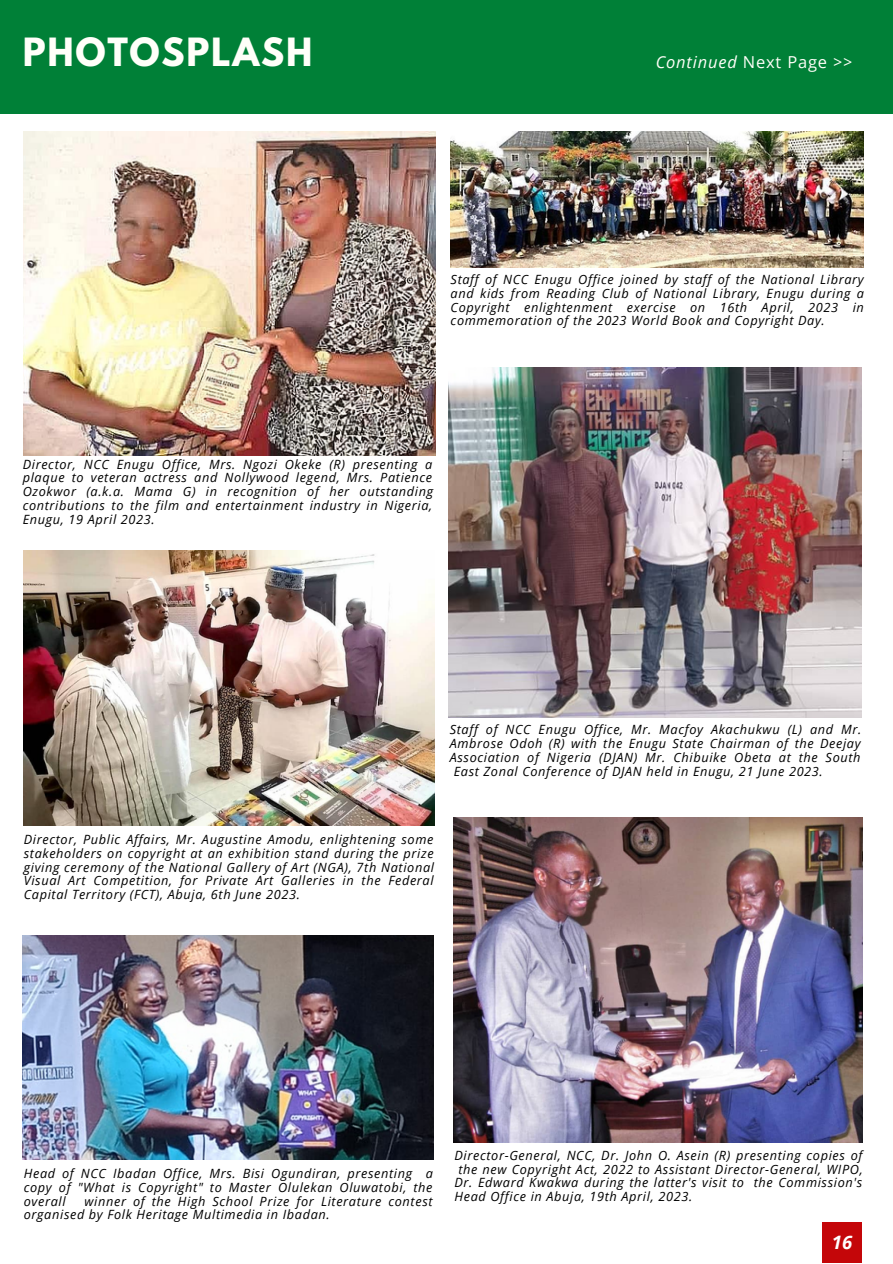
<style>
.page{position:relative;width:893px;height:1264px;background:#fff}
.page>*{position:absolute;margin:0;border:0;box-sizing:border-box;transform-origin:0 0}
.t1{font:700 34.5px "League Spartan";letter-spacing:.05em;color:#fffff9}
.t2{font:italic 700 18.45px "Open Sans";color:#fff}
.t3{font:italic 16.5px "Open Sans";letter-spacing:.05em;color:#fffff9}
.t4{font:italic 12.75px/13.8px "Open Sans";letter-spacing:.05em;color:#000;text-align:justify}
.s1{font-style:normal}
</style>
<div class="page">
<div style="left:0;top:0;width:892px;height:114px;background:#008037"></div>
<div style="left:822px;top:1222px;width:39px;height:40px;background:#c40609"></div>
<img style="left:24px;top:131px;width:411px;height:324px">
<img style="left:450px;top:131px;width:413px;height:136px">
<img style="left:24px;top:550px;width:410px;height:275px">
<img style="left:23px;top:935px;width:411px;height:224px">
<img style="left:453px;top:817px;width:409px;height:325px">
<img style="left:448px;top:368px;width:413px;height:349px">
<p class="t1" style="left:23px;top:35px;width:291px">PHOTOSPLASH</p>
<p class="t3" style="left:655px;top:50px;width:198px">Continued <span class="s1">Next Page</span> &gt;&gt;</p>
<p class="t4" style="left:450px;top:272px;width:415px">Staff of NCC Enugu Office joined by staff of the National Library and kids from Reading Club of National Library, Enugu during a Copyright enlightenment exercise on 16th April, 2023 in commemoration of the 2023 World Book and Copyright Day.</p>
<p class="t4" style="left:23px;top:457px;width:412px">Director, NCC Enugu Office, Mrs. Ngozi Okeke (R) presenting a plaque to veteran actress and Nollywood legend, Mrs. Patience Ozokwor (a.k.a. Mama G) in recognition of her outstanding contributions to the film and entertainment industry in Nigeria, Enugu, 19 April 2023.</p>
<p class="t4" style="left:450px;top:722px;width:413px">Staff of NCC Enugu Office, Mr. Macfoy Akachukwu (L) and Mr.</p>
<p class="t4" style="left:450px;top:736px;width:412px">Ambrose Odoh (R) with the Enugu State Chairman of the Deejay</p>
<p class="t4" style="left:450px;top:750px;width:412px">Association of Nigeria (DJAN) Mr. Chibuike Obeta at the South</p>
<p class="t4" style="left:453px;top:763px;width:370px">East Zonal Conference of DJAN held in Enugu, 21 June 2023.</p>
<p class="t4" style="left:24px;top:832px;width:412px">Director, Public Affairs, Mr. Augustine Amodu, enlightening some stakeholders on copyright at an exhibition stand during the prize giving ceremony of the National Gallery of Art (NGA), 7th National Visual Art Competition, for Private Art Galleries in the Federal Capital Territory (FCT), Abuja, 6th June 2023.</p>
<p class="t4" style="left:24px;top:1166px;width:411px">Head of NCC Ibadan Office, Mrs. Bisi Ogundiran, presenting a copy of "What is Copyright" to Master Olulekan Oluwatobi, the overall</p>
<p class="t4" style="left:24px;top:1193px;width:410px;text-indent:61px">winner of the High School Prize for Literature contest organised by Folk Heritage Multimedia in Ibadan.</p>
<p class="t4" style="left:454px;top:1147px;width:409px">Director-General, NCC, Dr. John O. Asein (R) presenting copies of</p>
<p class="t4" style="left:458px;top:1161px;width:406px">the new Copyright Act, 2022 to Assistant Director-General, WIPO,</p>
<p class="t4" style="left:454px;top:1175px;width:409px">Dr. Edward Kwakwa during the latter's visit to the Commission's</p>
<p class="t4" style="left:454px;top:1189px;width:239px">Head Office in Abuja, 19th April, 2023.</p>
<p class="t2" style="left:831px;top:1229px;width:22px">16</p>
</div>
